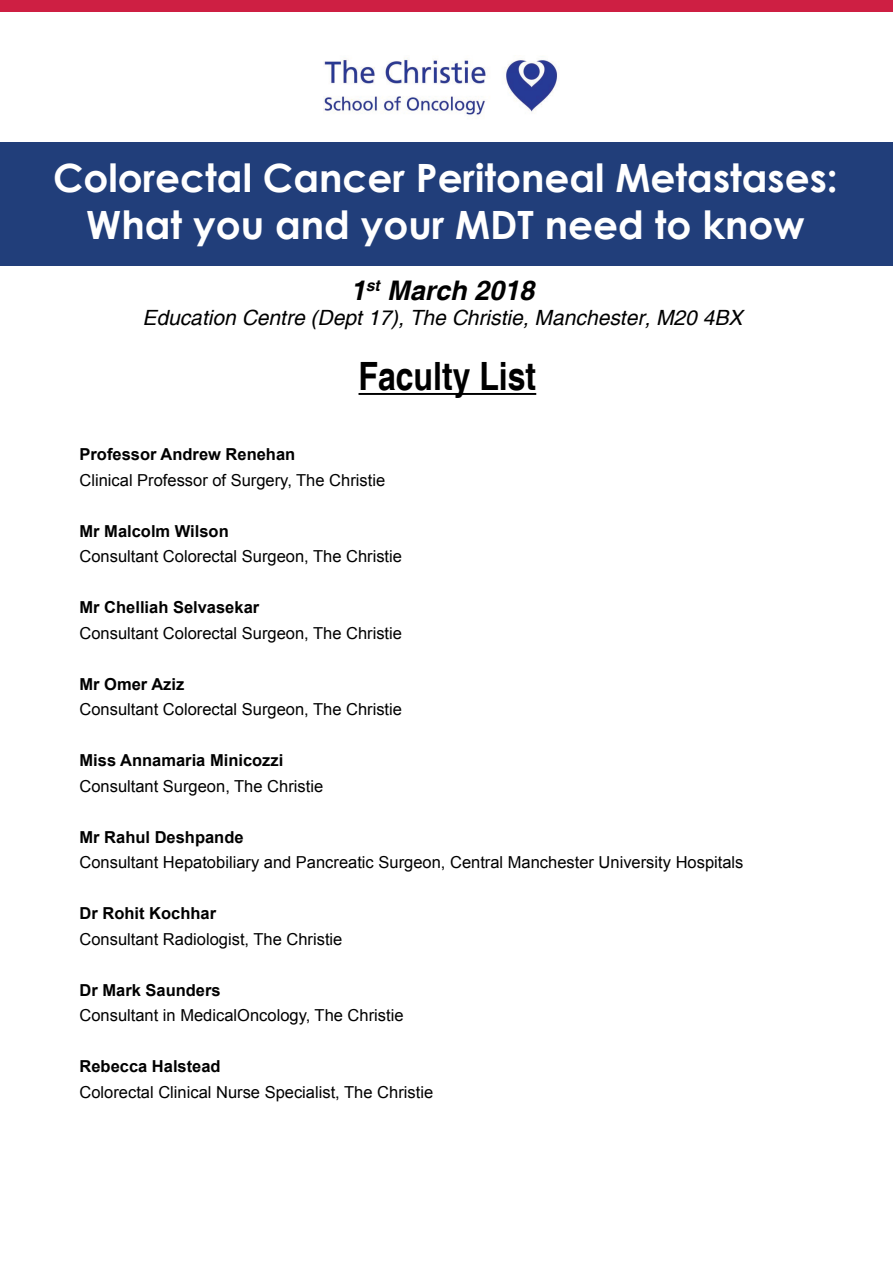
<style>
.page{position:relative;width:893px;height:1263px;background:#fff}
.page>*{position:absolute;margin:0;border:0;box-sizing:border-box;transform-origin:0 0}
.t1{font:700 39px/46.8px "Century Gothic";color:#fff;text-align:center}
.t2{font:700 condensed 39px "Helvetica";color:#000}
.t3{font:italic 700 27px "Helvetica";color:#000}
.t4{font:italic 21px "Helvetica";color:#000}
.t5{font:16.5px "Arial";color:#000}
.t6{font:700 16.5px "Arial";color:#000}
</style>
<div class="page">
<div style="left:0;top:143px;width:893px;height:123px;background:#213e7a"></div>
<div style="left:0;top:0;width:893px;height:11px;background:#ce1f43"></div>
<hr style="left:358px;top:393px;width:178px;height:2px;background:#000">
<img style="left:323px;top:58px;width:235px;height:61px">
<h1 class="t1" style="left:53px;top:153px;width:786px">Colorectal Cancer Peritoneal Metastases:<br>What you and your MDT need to know</h1>
<h2 class="t3" style="left:351px;top:274px;width:185px">1<sup>st</sup> March 2018</h2>
<p class="t4" style="left:142px;top:306px;width:601px">Education Centre (Dept 17), The Christie, Manchester, M20 4BX</p>
<h1 class="t2" style="left:358px;top:353px;width:179px">Faculty List</h1>
<p class="t6" style="left:80px;top:444px;width:217px">Professor Andrew Renehan</p>
<p class="t5" style="left:80px;top:469px;width:307px">Clinical Professor of Surgery, The Christie</p>
<p class="t6" style="left:80px;top:520px;width:151px">Mr Malcolm Wilson</p>
<p class="t5" style="left:80px;top:546px;width:324px">Consultant Colorectal Surgeon, The Christie</p>
<p class="t6" style="left:80px;top:597px;width:181px">Mr Chelliah Selvasekar</p>
<p class="t5" style="left:80px;top:622px;width:324px">Consultant Colorectal Surgeon, The Christie</p>
<p class="t6" style="left:80px;top:673px;width:106px">Mr Omer Aziz</p>
<p class="t5" style="left:80px;top:699px;width:324px">Consultant Colorectal Surgeon, The Christie</p>
<p class="t6" style="left:80px;top:749px;width:205px">Miss Annamaria Minicozzi</p>
<p class="t5" style="left:80px;top:775px;width:245px">Consultant Surgeon, The Christie</p>
<p class="t6" style="left:80px;top:826px;width:166px">Mr Rahul Deshpande</p>
<p class="t5" style="left:80px;top:852px;width:665px">Consultant Hepatobiliary and Pancreatic Surgeon, Central Manchester University Hospitals</p>
<p class="t6" style="left:80px;top:902px;width:138px">Dr Rohit Kochhar</p>
<p class="t5" style="left:80px;top:928px;width:264px">Consultant Radiologist, The Christie</p>
<p class="t6" style="left:80px;top:979px;width:143px">Dr Mark Saunders</p>
<p class="t5" style="left:80px;top:1005px;width:326px">Consultant in MedicalOncology, The Christie</p>
<p class="t6" style="left:80px;top:1055px;width:143px">Rebecca Halstead</p>
<p class="t5" style="left:80px;top:1081px;width:355px">Colorectal Clinical Nurse Specialist, The Christie</p>
</div>
